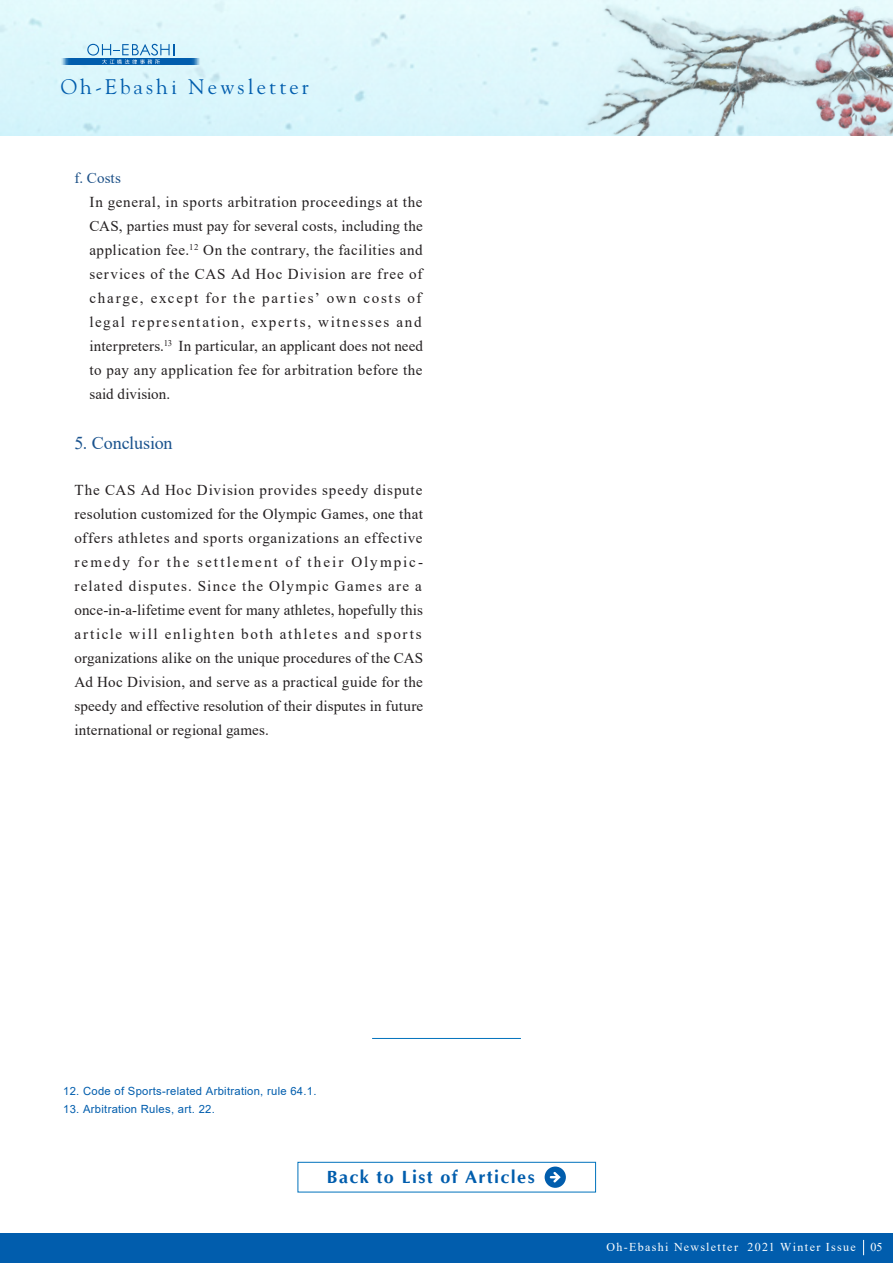
<style>
.page{position:relative;width:893px;height:1263px;background:#fff}
.page>*{position:absolute;margin:0;border:0;box-sizing:border-box;transform-origin:0 0}
.t1{font:21px "Goudy Std";letter-spacing:.15em;color:#015dad}
.t2{font:18.15px "Times New Roman";letter-spacing:-.005em;color:#1a538e}
.t3{font:700 18px "Optima";letter-spacing:.075em;color:#015dad}
.t4{font:15.15px/24px "Times New Roman";letter-spacing:.015em;color:#231f20;text-align:justify}
.t5{font:15.15px "Times New Roman";letter-spacing:.005em;color:#1c5087}
.t6{font:12px "Times New Roman";letter-spacing:.11em;color:#fff}
.t7{font:11.25px "Arial";letter-spacing:.025em;color:#015dad}
</style>
<div class="page">
<hr style="left:372px;top:1038px;width:149px;height:1px;background:#0072bc">
<div style="left:298px;top:1162px;width:298px;height:30px;border:1px solid #0072bc"></div>
<svg style="left:545px;top:1166px;width:21px;height:22px"></svg>
<div style="left:0;top:1233px;width:893px;height:30px;background:#015dad"></div>
<svg style="left:863px;top:1240px;width:1px;height:15px"></svg>
<img style="left:1px;top:0;width:892px;height:136px">
<div style="left:61px;top:58px;width:140px;height:7px;background:#dbf5fb"></div>
<div style="left:61px;top:58px;width:139px;height:7px;background:#ceedf5"></div>
<div style="left:62px;top:58px;width:138px;height:7px;background:#c2e4f0"></div>
<div style="left:63px;top:58px;width:136px;height:7px;background:#a5cfe6"></div>
<div style="left:63px;top:58px;width:135px;height:7px;background:#98c6e1"></div>
<div style="left:64px;top:58px;width:134px;height:7px;background:#83b7d9"></div>
<div style="left:65px;top:58px;width:132px;height:7px;background:#61a0cd"></div>
<div style="left:65px;top:58px;width:131px;height:7px;background:#5497c8"></div>
<div style="left:66px;top:58px;width:130px;height:7px;background:#488fc4"></div>
<div style="left:66px;top:58px;width:129px;height:7px;background:#3380bd"></div>
<div style="left:67px;top:58px;width:128px;height:7px;background:#2677b8"></div>
<div style="left:68px;top:58px;width:126px;height:7px;background:#156bb3"></div>
<div style="left:68px;top:58px;width:125px;height:7px;background:#1068b1"></div>
<div style="left:69px;top:58px;width:124px;height:7px;background:#0c65b0"></div>
<div style="left:69px;top:58px;width:123px;height:7px;background:#015dad"></div>
<svg style="left:87px;top:44px;width:87px;height:20px"></svg>
<h1 class="t1" style="left:61px;top:74px;width:250px">Oh-Ebashi Newsletter</h1>
<p class="t5" style="left:74px;top:167px;width:48px">f. Costs</p>
<p class="t4" style="left:89px;top:189px;width:335px">In general, in sports arbitration proceedings at the CAS, parties must pay for several costs, including the application fee.<sup>12</sup> On the contrary, the facilities and services of the CAS Ad Hoc Division are free of charge, except for the parties’ own costs of legal representation, experts, witnesses and interpreters.<sup>13</sup> In particular, an applicant does not need to pay any application fee for arbitration before the said division.</p>
<p class="t2" style="left:74px;top:430px;width:100px">5. Conclusion</p>
<p class="t4" style="left:74px;top:477px;width:350px">The CAS Ad Hoc Division provides speedy dispute resolution customized for the Olympic Games, one that offers athletes and sports organizations an effective remedy for the settlement of their Olympic&shy;related disputes. Since the Olympic Games are a once-in-a-lifetime event for many athletes, hopefully this article will enlighten both athletes and sports organizations alike on the unique procedures of the CAS Ad Hoc Division, and serve as a practical guide for the speedy and effective resolution of their disputes in future international or regional games.</p>
<p class="t7" style="left:63px;top:1084px;width:255px">12. Code of Sports-related Arbitration, rule 64.1.</p>
<p class="t7" style="left:63px;top:1102px;width:153px">13. Arbitration Rules, art. 22.</p>
<p class="t3" style="left:327px;top:1167px;width:209px">Back to List of Articles</p>
<p class="t6" style="left:606px;top:1239px;width:278px">Oh-Ebashi Newsletter 2021 Winter Issue 05</p>
</div>
